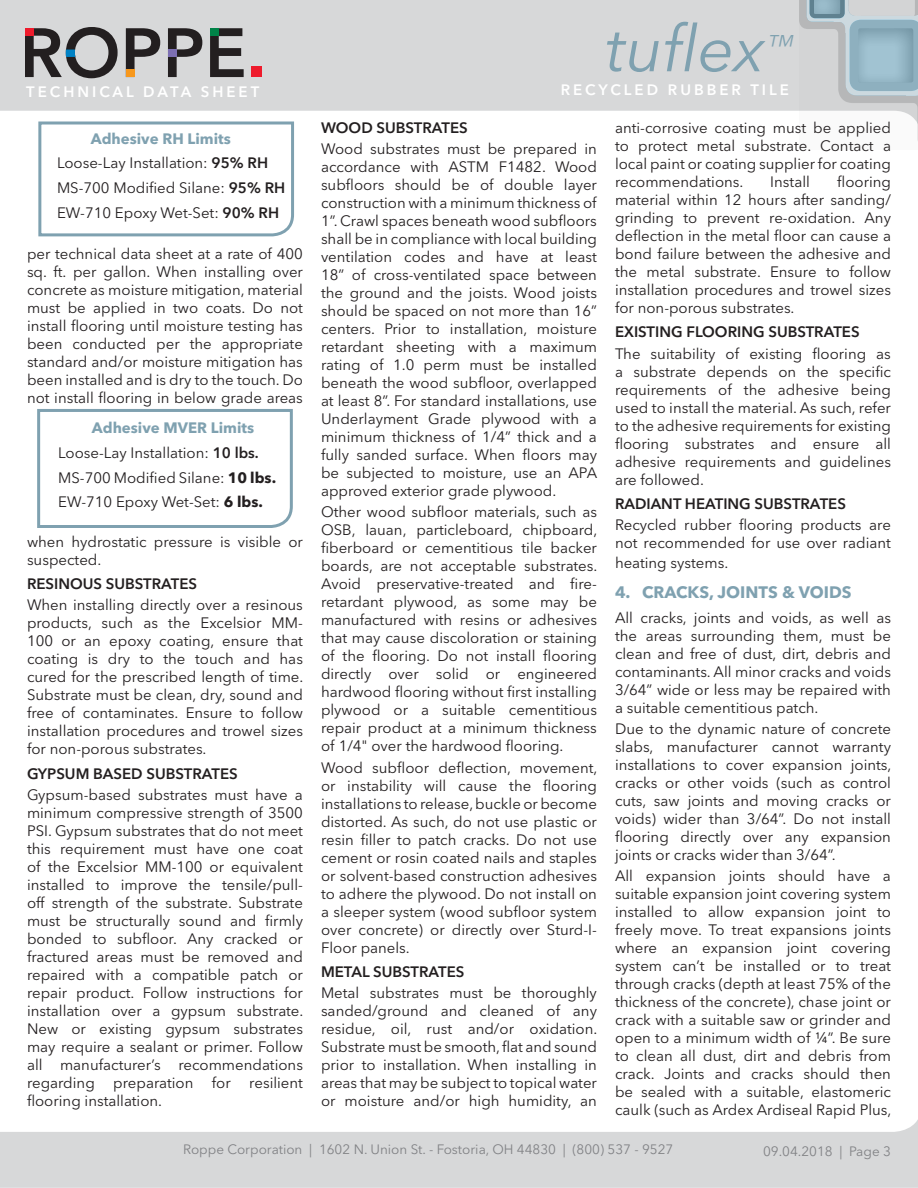
<style>
.page{position:relative;width:918px;height:1188px;background:#fff}
.page>*{position:absolute;margin:0;border:0;box-sizing:border-box;transform-origin:0 0}
.t1{font:italic 64.5px "Avenir Next LT Pro";color:#7fa1b0}
.t2{font:italic 300 expanded 28.05px "Helvetica Neue LT Pro";color:#7fa1b0}
.t3{font:700 16.5px "Avenir Next LT Pro";color:#7fa1b0}
.t4{font:15px/18px "Avenir Next LT Pro";color:#231f20;text-align:justify}
.t5{font:600 15px "Avenir Next LT Pro";color:#231f20}
.t6{font:600 15px "Avenir Next LT Pro";letter-spacing:.2em;color:#fff}
.t7{font:700 15px "Avenir Next LT Pro";color:#7fa1b0}
.t8{font:13.5px "Avenir Next LT Pro";color:#818285}
.s1{font-weight:600}
.s2{font-weight:700}
</style>
<div class="page">
<div style="left:0;top:481px;width:918px;height:707px;background:#d4d5d7"></div>
<div style="left:0;top:0;width:918px;height:771px;background:#d4d5d7"></div>
<div style="left:0;top:111px;width:918px;height:1021px;background:#fff"></div>
<svg style="left:126px;top:28px;width:34px;height:42px"></svg>
<div style="left:126px;top:70px;width:9px;height:7px;background:#f7981d"></div>
<svg style="left:168px;top:28px;width:34px;height:49px"></svg>
<div style="left:168px;top:49px;width:9px;height:8px;background:#7d70b3"></div>
<svg style="left:210px;top:28px;width:34px;height:49px"></svg>
<div style="left:210px;top:28px;width:9px;height:8px;background:#008348"></div>
<div style="left:251px;top:66px;width:11px;height:11px;background:#ee1b2c"></div>
<svg style="left:25px;top:27px;width:93px;height:51px"></svg>
<svg style="left:799px;top:0;width:119px;height:150px;fill:#fafafa"></svg>
<svg style="left:807px;top:0;width:111px;height:142px"></svg>
<svg style="left:814px;top:0;width:27px;height:15px"></svg>
<svg style="left:36px;top:407px;width:258px;height:123px;background:#f6f8f9"></svg>
<div style="left:37px;top:120px;width:259px;height:118px;background:#fff"></div>
<p class="t6" style="left:26px;top:83px;width:235px">TECHNICAL DATA SHEET</p>
<p class="t7" style="left:91px;top:129px;width:142px">Adhesive RH Limits</p>
<p class="t4" style="left:57px;top:154px;width:213px">Loose-Lay Installation: <span class="s1">95% RH</span></p>
<p class="t4" style="left:57px;top:179px;width:230px">MS-700 Modified Silane: <span class="s1">95% RH</span></p>
<p class="t4" style="left:57px;top:204px;width:224px">EW-710 Epoxy Wet-Set: <span class="s1">90% RH</span></p>
<p class="t4" style="left:27px;top:244px;width:278px">per technical data sheet at a rate of 400 sq. ft. per gallon. When installing over concrete as moisture mitigation, material must be applied in two coats. Do not install flooring until moisture testing has been conducted per the appropriate standard and/or moisture mitigation has been installed and is dry to the touch. Do not install flooring in below grade areas</p>
<p class="t7" style="left:92px;top:419px;width:164px">Adhesive MVER Limits</p>
<p class="t4" style="left:58px;top:444px;width:202px">Loose-Lay Installation: <span class="s1">10 lbs.</span></p>
<p class="t4" style="left:58px;top:468px;width:220px">MS-700 Modified Silane: <span class="s2">10 lbs.</span></p>
<p class="t4" style="left:58px;top:493px;width:206px">EW-710 Epoxy Wet-Set: <span class="s2">6 lbs.</span></p>
<p class="t4" style="left:27px;top:532px;width:277px">when hydrostatic pressure is visible or suspected.</p>
<p class="t5" style="left:27px;top:575px;width:172px">RESINOUS SUBSTRATES</p>
<p class="t4" style="left:27px;top:596px;width:278px">When installing directly over a resinous products, such as the Excelsior MM-100 or an epoxy coating, ensure that coating is dry to the touch and has cured for the prescribed length of time.<br>Substrate must be clean, dry, sound and free of contaminates. Ensure to follow installation procedures and trowel sizes for non-porous substrates.</p>
<p class="t5" style="left:27px;top:764px;width:212px">GYPSUM BASED SUBSTRATES</p>
<p class="t4" style="left:27px;top:786px;width:278px">Gypsum-based substrates must have a minimum compressive strength of 3500<br>PSI. Gypsum substrates that do not meet this requirement must have one coat of the Excelsior MM-100 or equivalent installed to improve the tensile/pull&shy;off strength of the substrate. Substrate must be structurally sound and firmly bonded to subfloor. Any cracked or fractured areas must be removed and repaired with a compatible patch or repair product. Follow instructions for installation over a gypsum substrate.<br>New or existing gypsum substrates may require a sealant or primer. Follow all manufacturer’s recommendations regarding preparation for resilient flooring installation.</p>
<h1 class="t1" style="left:606px;top:10px;width:160px">tuflex</h1>
<h2 class="t2" style="left:765px;top:29px;width:29px">™</h2>
<p class="t6" style="left:561px;top:81px;width:230px">RECYCLED RUBBER TILE</p>
<p class="t5" style="left:321px;top:118px;width:148px">WOOD SUBSTRATES</p>
<p class="t4" style="left:321px;top:140px;width:278px">Wood substrates must be prepared in accordance with ASTM F1482. Wood subfloors should be of double layer construction with a minimum thickness of 1”. Crawl spaces beneath wood subfloors shall be in compliance with local building ventilation codes and have at least 18” of cross-ventilated space between the ground and the joists. Wood joists should be spaced on not more than 16” centers. Prior to installation, moisture retardant sheeting with a maximum rating of 1.0 perm must be installed beneath the wood subfloor, overlapped at least 8”. For standard installations, use Underlayment Grade plywood with a minimum thickness of 1/4” thick and a fully sanded surface. When floors may be subjected to moisture, use an APA approved exterior grade plywood.</p>
<p class="t4" style="left:321px;top:503px;width:278px">Other wood subfloor materials, such as OSB, lauan, particleboard, chipboard, fiberboard or cementitious tile backer boards, are not acceptable substrates.<br>Avoid preservative-treated and fire&shy;retardant plywood, as some may be manufactured with resins or adhesives that may cause discoloration or staining of the flooring. Do not install flooring directly over solid or engineered hardwood flooring without first installing plywood or a suitable cementitious repair product at a minimum thickness of 1/4" over the hardwood flooring.</p>
<p class="t4" style="left:321px;top:758px;width:278px">Wood subfloor deflection, movement, or instability will cause the flooring installations to release, buckle or become distorted. As such, do not use plastic or resin filler to patch cracks. Do not use cement or rosin coated nails and staples or solvent-based construction adhesives to adhere the plywood. Do not install on a sleeper system (wood subfloor system over concrete) or directly over Sturd-I-Floor panels.</p>
<p class="t5" style="left:321px;top:963px;width:145px">METAL SUBSTRATES</p>
<p class="t4" style="left:321px;top:984px;width:278px">Metal substrates must be thoroughly sanded/ground and cleaned of any residue, oil, rust and/or oxidation.<br>Substrate must be smooth, flat and sound prior to installation. When installing in areas that may be subject to topical water or moisture and/or high humidity, an</p>
<p class="t4" style="left:615px;top:119px;width:278px">anti-corrosive coating must be applied to protect metal substrate. Contact a local paint or coating supplier for coating recommendations.</p>
<p class="t4" style="left:615px;top:173px;width:278px;text-indent:222px">flooring material within 12 hours after sanding/ grinding to prevent re-oxidation. Any deflection in the metal floor can cause a bond failure between the adhesive and the metal substrate. Ensure to follow installation procedures and trowel sizes for non-porous substrates.</p>
<p class="t5" style="left:615px;top:323px;width:246px">EXISTING FLOORING SUBSTRATES</p>
<p class="t4" style="left:615px;top:344px;width:278px">The suitability of existing flooring as a substrate depends on the specific requirements of the adhesive being used to install the material. As such, refer to the adhesive requirements for existing flooring substrates and ensure all adhesive requirements and guidelines are followed.</p>
<p class="t5" style="left:615px;top:495px;width:232px">RADIANT HEATING SUBSTRATES</p>
<p class="t4" style="left:615px;top:516px;width:277px">Recycled rubber flooring products are not recommended for use over radiant</p>
<p class="t4" style="left:615px;top:554px;width:115px">heating systems.</p>
<p class="t3" style="left:615px;top:582px;width:238px">4. CRACKS, JOINTS &amp; VOIDS</p>
<p class="t4" style="left:615px;top:608px;width:278px">All cracks, joints and voids, as well as the areas surrounding them, must be clean and free of dust, dirt, debris and contaminants. All minor cracks and voids 3/64” wide or less may be repaired with a suitable cementitious patch.</p>
<p class="t4" style="left:615px;top:720px;width:278px">Due to the dynamic nature of concrete slabs, manufacturer cannot warranty installations to cover expansion joints, cracks or other voids (such as control cuts, saw joints and moving cracks or voids) wider than 3/64”. Do not install flooring directly over any expansion joints or cracks wider than 3/64”.</p>
<p class="t4" style="left:615px;top:867px;width:278px">All expansion joints should have a suitable expansion joint covering system installed to allow expansion joint to freely move. To treat expansions joints where an expansion joint covering system can’t be installed or to treat through cracks (depth at least 75% of the thickness of the concrete), chase joint or crack with a suitable saw or grinder and open to a minimum width of ¼”. Be sure to clean all dust, dirt and debris from crack. Joints and cracks should then be sealed with a suitable, elastomeric caulk (such as Ardex Ardiseal Rapid Plus,</p>
<p class="t4" style="left:770px;top:173px;width:41px">Install</p>
<p class="t8" style="left:183px;top:1142px;width:492px">Roppe Corporation | 1602 N. Union St. - Fostoria, OH 44830 | (800) 537 - 9527</p>
<p class="t8" style="left:763px;top:1143px;width:129px">09.04.2018 | Page 3</p>
</div>
